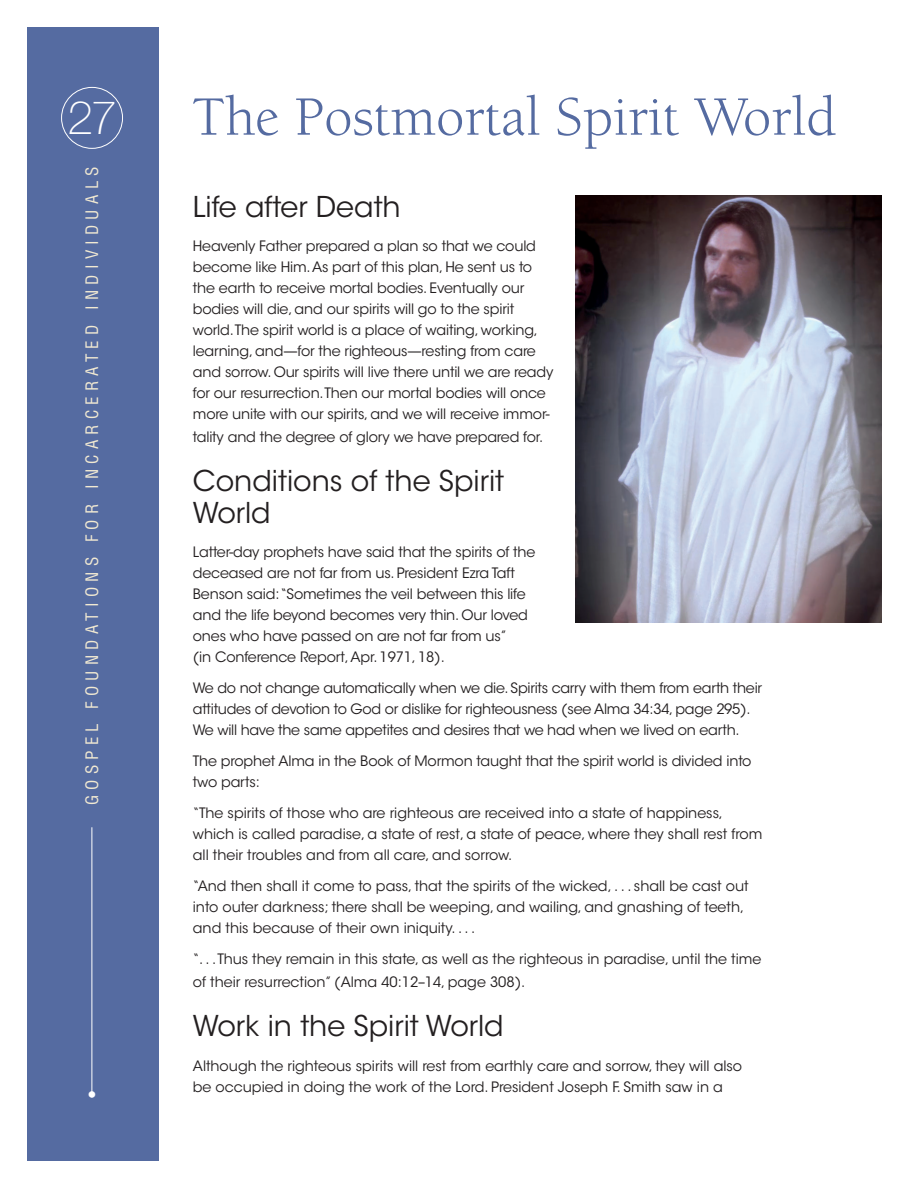
<style>
.page{position:relative;width:918px;height:1188px;background:#fff}
.page>*{position:absolute;margin:0;border:0;box-sizing:border-box;transform-origin:0 0}
.t1{font:57px "Berkeley O Slds Lat";color:#556ba1}
.t2{font:100 46.5px "Helveticalds Lat";color:#fff}
.t3{font:28.5px/31.5px "Avant Gardelds Lat";color:#231f20}
.t4{font:300 18.15px "Helveticalds Lat";color:#fff}
.t5{font:condensed 16.8px "Helveticalds Lat";letter-spacing:.31em;color:#f1e9d2}
.t6{font:14.25px/21px "Avant Gardelds Lat";letter-spacing:-.01em;color:#231f20}
</style>
<div class="page">
<div style="left:27px;top:27px;width:131px;height:1134px;background:#556ba1"></div>
<div style="left:61px;top:87px;width:62px;height:62px;border:1px solid #fff;border-radius:50%"></div>
<hr style="left:92px;top:827px;width:1px;height:270px;background:#fff">
<img style="left:576px;top:195px;width:306px;height:428px">
<h2 class="t2" style="left:68px;top:81px;width:51px">27</h2>
<p class="t5" style="left:78px;top:805px;width:640px;rotate:-90deg">GOSPEL FOUNDATIONS FOR INCARCERATED INDIVIDUALS</p>
<p class="t4" style="left:87px;top:1080px;width:11px">•</p>
<h1 class="t1" style="left:192px;top:78px;width:646px">The Postmortal Spirit World</h1>
<h3 class="t3" style="left:193px;top:190px;width:209px">Life after Death</h3>
<p class="t6" style="left:193px;top:235px;width:362px">Heavenly Father prepared a plan so that we could become like Him. As part of this plan, He sent us to the earth to receive mortal bodies. Eventually our bodies will die, and our spirits will go to the spirit world.The spirit world is a place of waiting, working, learning, and—for the righteous—resting from care and sorrow. Our spirits will live there until we are ready for our resurrection.Then our mortal bodies will once more unite with our spirits, and we will receive immor-</p>
<p class="t6" style="left:193px;top:426px;width:352px">tality and the degree of glory we have prepared for.</p>
<h3 class="t3" style="left:193px;top:464px;width:313px">Conditions of the Spirit<br>World</h3>
<p class="t6" style="left:193px;top:541px;width:344px">Latter-day prophets have said that the spirits of the deceased are not far from us. President Ezra Taft Benson said: “Sometimes the veil between this life and the life beyond becomes very thin. Our loved ones who have passed on are not far from us”<br>(in Conference Report, Apr. 1971, 18).</p>
<p class="t6" style="left:193px;top:677px;width:571px">We do not change automatically when we die. Spirits carry with them from earth their attitudes of devotion to God or dislike for righteousness (see Alma 34:34, page 295).<br>We will have the same appetites and desires that we had when we lived on earth.</p>
<p class="t6" style="left:193px;top:750px;width:560px">The prophet Alma in the Book of Mormon taught that the spirit world is divided into two parts:</p>
<p class="t6" style="left:193px;top:802px;width:571px">“The spirits of those who are righteous are received into a state of happiness, which is called paradise, a state of rest, a state of peace, where they shall rest from all their troubles and from all care, and sorrow.</p>
<p class="t6" style="left:193px;top:875px;width:557px">“And then shall it come to pass, that the spirits of the wicked, . . . shall be cast out into outer darkness; there shall be weeping, and wailing, and gnashing of teeth, and this because of their own iniquity. . . .</p>
<p class="t6" style="left:193px;top:948px;width:570px;line-height:22.5px">“. . . Thus they remain in this state, as well as the righteous in paradise, until the time of their resurrection” (Alma 40:12–14, page 308).</p>
<h3 class="t3" style="left:193px;top:1009px;width:312px">Work in the Spirit World</h3>
<p class="t6" style="left:193px;top:1055px;width:551px">Although the righteous spirits will rest from earthly care and sorrow, they will also be occupied in doing the work of the Lord. President Joseph F. Smith saw in a</p>
</div>
